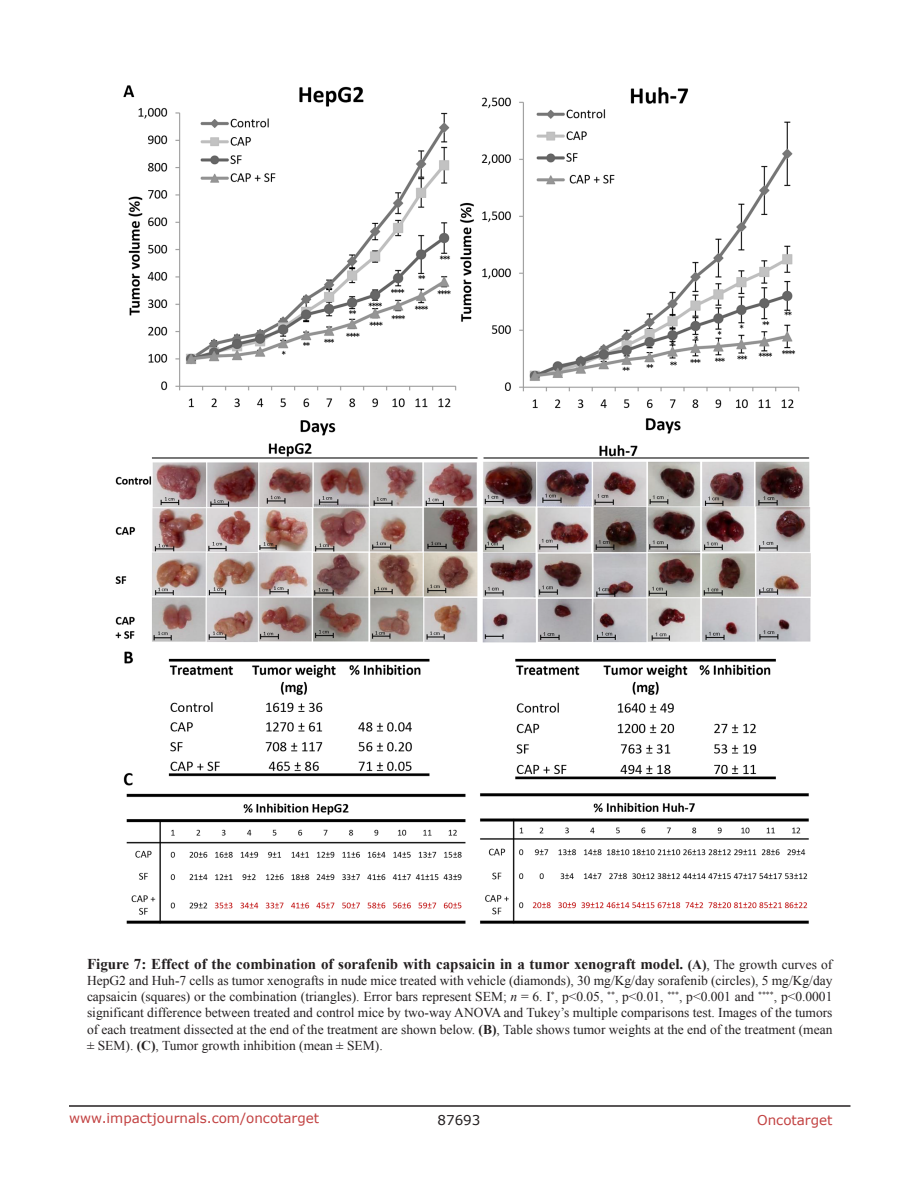
<style>
.page{position:relative;width:918px;height:1188px;background:#fff}
.page>*{position:absolute;margin:0;border:0;box-sizing:border-box;transform-origin:0 0}
.figuretext{font:700 15px "Times New Roman";color:#231f20}
.figuretext-2{font:13.5px/16.2px "Times New Roman";color:#231f20;text-align:justify}
.t1{font:13.5px "Verdana";color:#c24141}
.t2{font:13.5px "Verdana";color:#231f20}
.s1{font-size:13.5px}
.s2{font-weight:400;font-size:13.5px}
.s3{font-style:italic}
.s4{font-weight:700}
</style>
<div class="page">
<hr style="left:69px;top:1105px;width:781px;height:2px;background:#231f20">
<img style="left:115px;top:85px;width:696px;height:839px">
<p class="figuretext" style="left:87px;top:953px;width:747px">Figure 7: Effect of the combination of sorafenib with capsaicin in a tumor xenograft model. <span class="s1">(A)</span><span class="s2">, The growth curves of</span></p>
<p class="figuretext-2" style="left:87px;top:972px;width:747px">HepG2 and Huh-7 cells as tumor xenografts in nude mice treated with vehicle (diamonds), 30 mg/Kg/day sorafenib (circles), 5 mg/Kg/day capsaicin (squares) or the combination (triangles). Error bars represent SEM; <span class="s3">n</span> = 6. I<sup>*</sup>, p&lt;0.05, <sup>**</sup>, p&lt;0.01, <sup>***</sup>, p&lt;0.001 and <sup>****</sup>, p&lt;0.0001 significant difference between treated and control mice by two-way ANOVA and Tukey’s multiple comparisons test. Images of the tumors of each treatment dissected at the end of the treatment are shown below. <span class="s4">(B)</span>, Table shows tumor weights at the end of the treatment (mean ± SEM). <span class="s4">(C)</span>, Tumor growth inhibition (mean ± SEM).</p>
<p class="t1" style="left:69px;top:1109px;width:252px">www.impactjournals.com/oncotarget</p>
<p class="t2" style="left:438px;top:1111px;width:44px">87693</p>
<p class="t1" style="left:757px;top:1111px;width:77px">Oncotarget</p>
</div>
